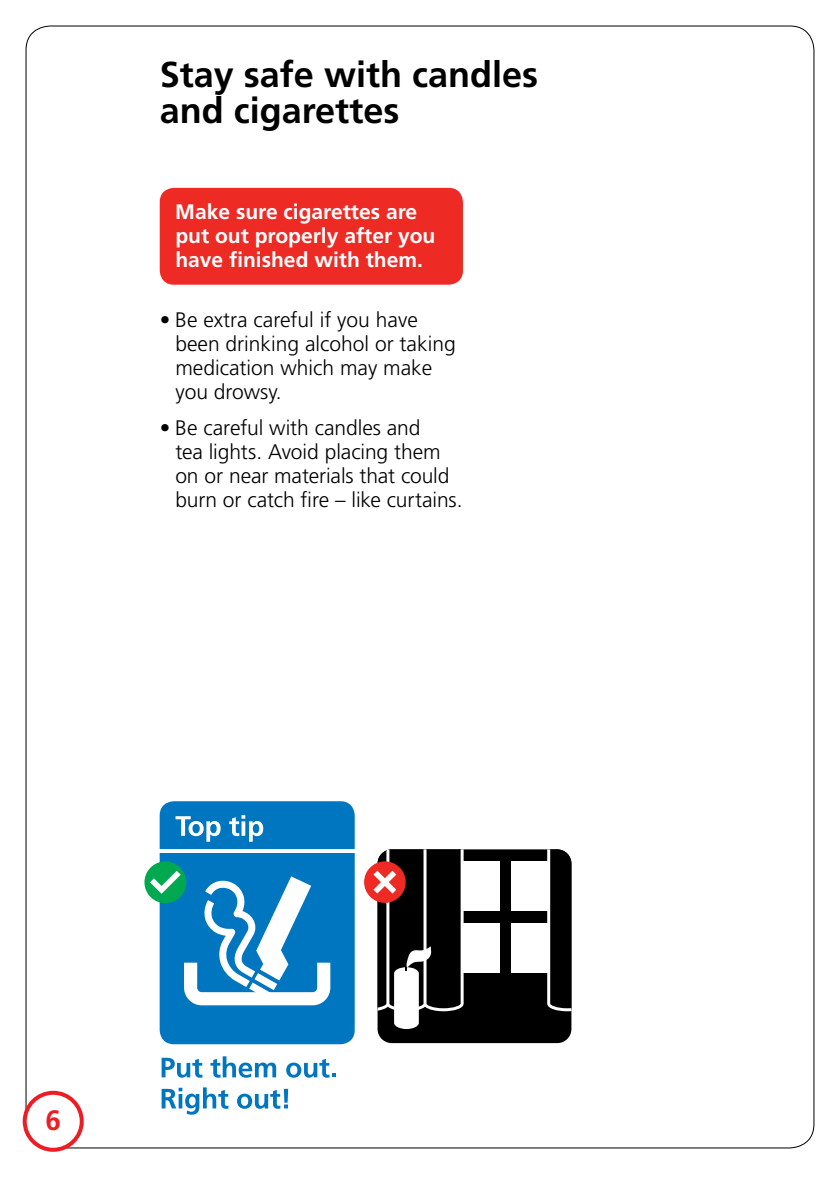
<style>
.page{position:relative;width:840px;height:1191px;background:#fff}
.page>*{position:absolute;margin:0;border:0;box-sizing:border-box;transform-origin:0 0}
.t1{font:700 36px/36px "Frutiger";color:#000}
.t2{font:700 28px "Frutiger";color:#ed1d24}
.t3{font:300 21px/24px "Frutiger";color:#000}
.t4{font:700 21px/24px "Frutiger";color:#fff}
</style>
<div class="page">
<div style="left:377px;top:849px;width:194px;height:194px;background:#000;border-radius:14px"></div>
<div style="left:364px;top:861px;width:41px;height:42px;background:#ee2a24;border-radius:50%"></div>
<svg style="left:373px;top:849px;width:198px;height:180px"></svg>
<div style="left:160px;top:188px;width:302px;height:97px;background:#ee2a24;border-radius:14px"></div>
<div style="left:159px;top:801px;width:195px;height:243px;background:#0076c0;border-radius:14px"></div>
<hr style="left:159px;top:849px;width:195px;height:3px;background:#fff">
<svg style="left:175px;top:816px;width:45px;height:25px"></svg>
<svg style="left:229px;top:815px;width:34px;height:26px"></svg>
<svg style="left:161px;top:1057px;width:41px;height:20px"></svg>
<svg style="left:210px;top:1056px;width:66px;height:21px"></svg>
<svg style="left:286px;top:1058px;width:49px;height:19px"></svg>
<svg style="left:161px;top:1087px;width:67px;height:27px"></svg>
<hr style="left:284px;top:1088px;width:4px;height:14px;background:#daebf5">
<svg style="left:237px;top:1089px;width:51px;height:19px"></svg>
<div style="left:144px;top:861px;width:42px;height:42px;background:#00a94f;border-radius:50%"></div>
<svg style="left:150px;top:870px;width:180px;height:135px"></svg>
<div style="left:23px;top:1090px;width:61px;height:61px;border:4px solid #ed1d24;border-radius:50%"></div>
<h1 class="t1" style="left:160px;top:56px;width:380px">Stay safe with candles and cigarettes</h1>
<p class="t4" style="left:175px;top:200px;width:261px">Make sure cigarettes are put out properly after you have finished with them.</p>
<p class="t3" style="left:175px;top:308px;width:282px;text-indent:-16px">• Be extra careful if you have been drinking alcohol or taking medication which may make you drowsy.</p>
<p class="t3" style="left:175px;top:416px;width:288px;text-indent:-16px">• Be careful with candles and<br>tea lights. Avoid placing them on or near materials that could burn or catch fire – like curtains.</p>
<h2 class="t2" style="left:45px;top:1103px;width:17px">6</h2>
</div>
